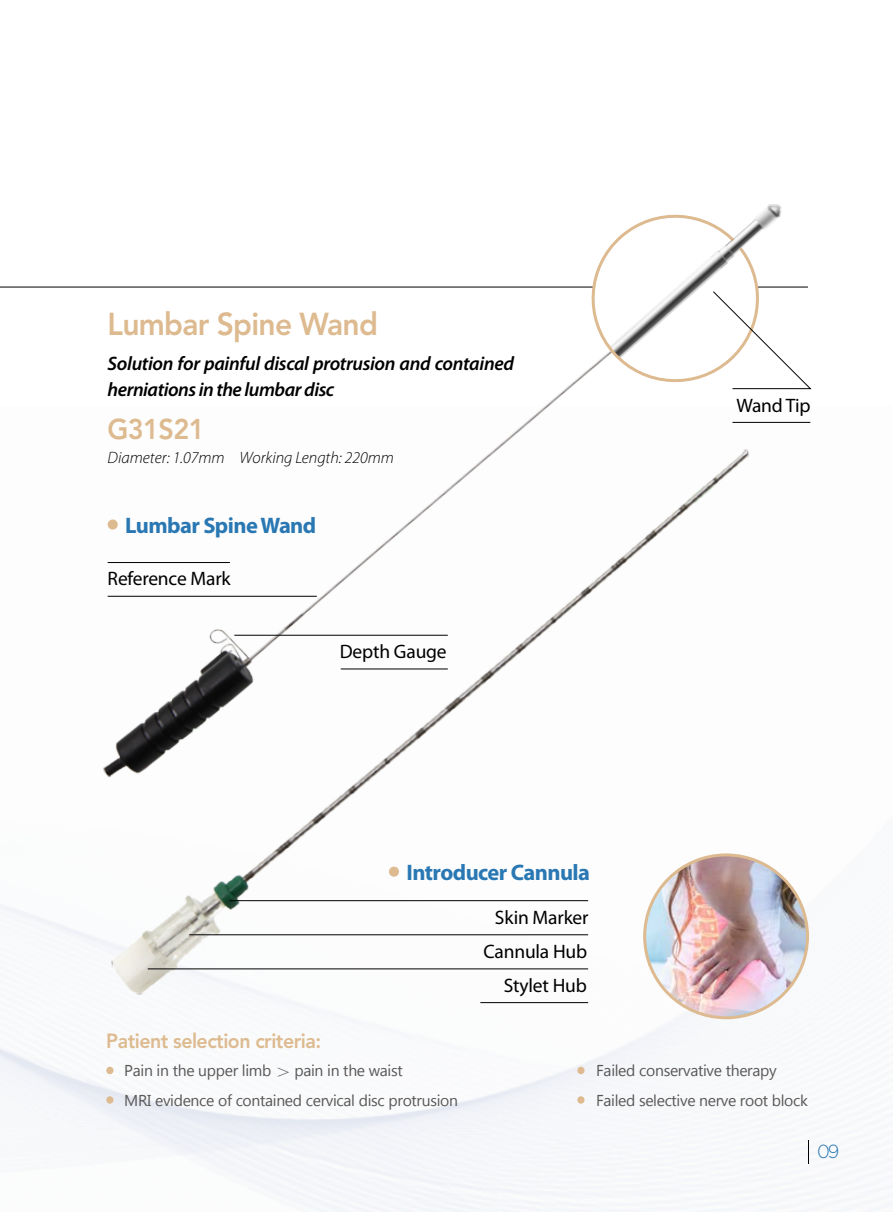
<style>
.page{position:relative;width:893px;height:1212px;background:#fff}
.page>*{position:absolute;margin:0;border:0;box-sizing:border-box;transform-origin:0 0}
.t1{font:800 31.5px "Avenir";letter-spacing:-.025em;color:#ddba8f;scale:.95 1}
.t2{font:800 28.35px "Avenir";letter-spacing:-.025em;color:#ddba8f;scale:.95 1}
.t3{font:700 22.5px "Myriad Pro";letter-spacing:-.025em;color:#2a78b3}
.t4{font:800 20.4px "Avenir";letter-spacing:-.025em;color:#ddba8f;scale:.95 1}
.t5{font:italic 600 19.5px/26.2px "Myriad Pro";letter-spacing:-.02em;color:#000}
.t6{font:19.5px "Myriad Pro";letter-spacing:-.01em;color:#000}
.t7{font:300 18.9px "Gotham Rounded";color:#2a78b3;scale:.95 1}
.t8{font:italic 300 16.5px "Myriad Pro";color:#000}
.t9{font:15.75px "Lao UI";letter-spacing:-.02em;color:#595757}
.s1{font-family:"Adobe Song Std";font-weight:300}
</style>
<div class="page">
<img style="left:0;top:904px;width:893px;height:308px">
<img style="left:49px;top:799px;width:781px;height:229px">
<hr style="left:0;top:287px;width:808px;height:1px;background:#000">
<img style="left:46px;top:286px;width:766px;height:513px">
<hr style="left:108px;top:596px;width:209px;height:1px;background:#000">
<hr style="left:108px;top:562px;width:122px;height:1px;background:#000">
<hr style="left:341px;top:669px;width:107px;height:1px;background:#000">
<hr style="left:234px;top:635px;width:214px;height:1px;background:#000">
<div style="left:108px;top:519px;width:10px;height:11px;background:#ddba8f;border-radius:50%"></div>
<div style="left:389px;top:866px;width:10px;height:11px;background:#ddba8f;border-radius:50%"></div>
<hr style="left:480px;top:1002px;width:108px;height:1px;background:#000">
<hr style="left:148px;top:968px;width:440px;height:1px;background:#000">
<hr style="left:189px;top:934px;width:399px;height:1px;background:#000">
<hr style="left:230px;top:900px;width:358px;height:1px;background:#000">
<div style="left:106px;top:1067px;width:8px;height:7px;background:#ddba8f;border-radius:50%"></div>
<div style="left:577px;top:1067px;width:8px;height:7px;background:#ddba8f;border-radius:50%"></div>
<div style="left:106px;top:1096px;width:8px;height:8px;background:#ddba8f;border-radius:50%"></div>
<div style="left:577px;top:1096px;width:8px;height:8px;background:#ddba8f;border-radius:50%"></div>
<hr style="left:732px;top:422px;width:78px;height:1px;background:#000">
<svg style="left:583px;top:206px;width:228px;height:184px"></svg>
<img style="left:645px;top:855px;width:162px;height:163px;border-radius:81px">
<div style="left:643px;top:853px;width:166px;height:166px;border:3px solid #ddba8f;border-radius:50%"></div>
<svg style="left:808px;top:1140px;width:1px;height:23px"></svg>
<h1 class="t1" style="left:108px;top:306px;width:286px">Lumbar Spine Wand</h1>
<p class="t5" style="left:108px;top:349px;width:408px">Solution for painful discal protrusion and contained herniations in the lumbar disc</p>
<h2 class="t2" style="left:108px;top:413px;width:104px">G31S21</h2>
<p class="t8" style="left:108px;top:449px;width:288px">Diameter: 1.07mm Working Length: 220mm</p>
<h3 class="t3" style="left:125px;top:510px;width:193px">Lumbar Spine Wand</h3>
<p class="t6" style="left:108px;top:567px;width:125px">Reference Mark</p>
<p class="t6" style="left:340px;top:640px;width:108px">Depth Gauge</p>
<p class="t6" style="left:736px;top:393px;width:76px">Wand Tip</p>
<h3 class="t3" style="left:406px;top:857px;width:185px">Introducer Cannula</h3>
<p class="t6" style="left:495px;top:905px;width:95px">Skin Marker</p>
<p class="t6" style="left:484px;top:939px;width:105px">Cannula Hub</p>
<p class="t6" style="left:504px;top:973px;width:85px">Stylet Hub</p>
<p class="t4" style="left:106px;top:1028px;width:228px">Patient selection criteria:</p>
<p class="t9" style="left:124px;top:1060px;width:280px">Pain in the upper limb <span class="s1">＞</span> pain in the waist</p>
<p class="t9" style="left:596px;top:1060px;width:182px">Failed conservative therapy</p>
<p class="t9" style="left:124px;top:1090px;width:335px">MRI evidence of contained cervical disc protrusion</p>
<p class="t9" style="left:596px;top:1090px;width:213px">Failed selective nerve root block</p>
<p class="t7" style="left:817px;top:1138px;width:25px">09</p>
</div>
